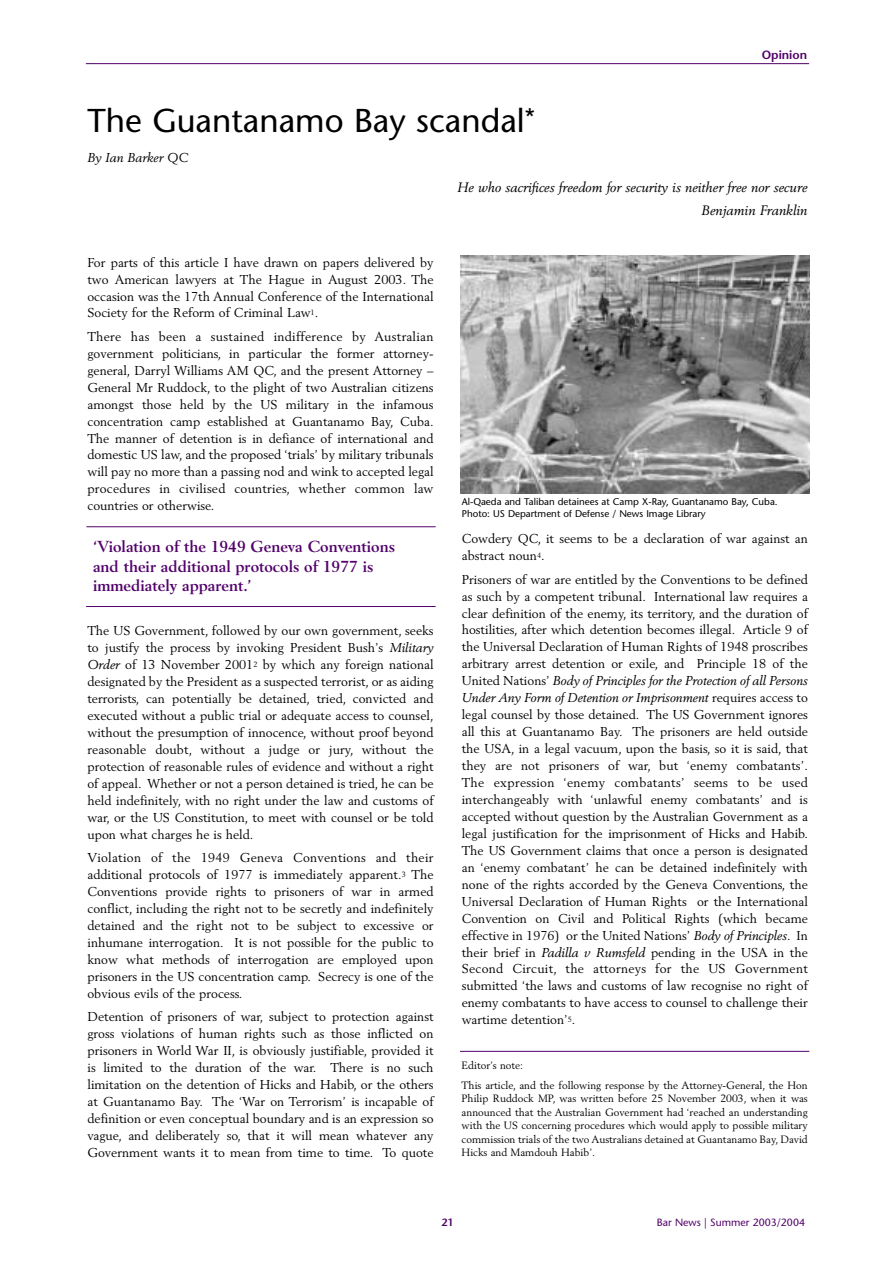
<style>
.page{position:relative;width:893px;height:1263px;background:#fff}
.page>*{position:absolute;margin:0;border:0;box-sizing:border-box;transform-origin:0 0}
.t1{font:33px "Stone Sans";color:#000}
.t2{font:700 15.75px/19.5px "Berling";color:#52026a}
.t3{font:italic 13.5px/23.4px "Berling";color:#000;text-align:right}
.t4{font:12.75px/17px "Berling";color:#000;text-align:justify}
.t5{font:italic 12.75px "Berling";color:#000}
.t6{font:600 12px "Stone Sans";color:#52026a}
.t7{font:10.5px/13.5px "Berling";color:#000}
.t8{font:10.5px "Stone Sans";color:#52026a}
.t9{font:600 10.5px "Stone Sans";color:#52026a}
.t10{font:9.75px/11.7px "Stone Sans";color:#000}
.s1{font-style:italic}
</style>
<div class="page">
<hr style="left:86px;top:63px;width:723px;height:1px;background:#52026a">
<hr style="left:86px;top:527px;width:349px;height:1px;background:#52026a">
<hr style="left:86px;top:606px;width:349px;height:1px;background:#52026a">
<img style="left:460px;top:255px;width:349px;height:239px">
<hr style="left:460px;top:1051px;width:349px;height:1px;background:#52026a">
<p class="t6" style="left:761px;top:51px;width:47px">Opinion</p>
<h1 class="t1" style="left:88px;top:108px;width:449px">The Guantanamo Bay scandal<sup>*</sup></h1>
<p class="t5" style="left:88px;top:152px;width:102px">By Ian Barker QC</p>
<p class="t3" style="left:457px;top:176px;width:351px">He who sacrifices freedom for security is neither free nor secure<br>Benjamin Franklin</p>
<p class="t4" style="left:87px;top:255px;width:347px">For parts of this article I have drawn on papers delivered by two American lawyers at The Hague in August 2003. The occasion was the 17th Annual Conference of the International Society for the Reform of Criminal Law<sup>1</sup>.</p>
<p class="t4" style="left:87px;top:329px;width:347px">There has been a sustained indifference by Australian government politicians, in particular the former attorney&shy;general, Darryl Williams AM QC, and the present Attorney – General Mr Ruddock, to the plight of two Australian citizens amongst those held by the US military in the infamous concentration camp established at Guantanamo Bay, Cuba.<br>The manner of detention is in defiance of international and domestic US law, and the proposed ‘trials’ by military tribunals will pay no more than a passing nod and wink to accepted legal procedures in civilised countries, whether common law countries or otherwise.</p>
<p class="t10" style="left:462px;top:497px;width:317px">Al-Qaeda and Taliban detainees at Camp X-Ray, Guantanamo Bay, Cuba.<br>Photo: US Department of Defense / News Image Library</p>
<p class="t2" style="left:93px;top:538px;width:304px">‘Violation of the 1949 Geneva Conventions and their additional protocols of 1977 is immediately apparent.’</p>
<p class="t4" style="left:87px;top:623px;width:347px">The US Government, followed by our own government, seeks to justify the process by invoking President Bush’s <span class="s1">Military Order</span> of 13 November 2001<sup>2</sup> by which any foreign national designated by the President as a suspected terrorist, or as aiding terrorists, can potentially be detained, tried, convicted and executed without a public trial or adequate access to counsel, without the presumption of innocence, without proof beyond reasonable doubt, without a judge or jury, without the protection of reasonable rules of evidence and without a right of appeal. Whether or not a person detained is tried, he can be held indefinitely, with no right under the law and customs of war, or the US Constitution, to meet with counsel or be told upon what charges he is held.</p>
<p class="t4" style="left:87px;top:850px;width:347px">Violation of the 1949 Geneva Conventions and their additional protocols of 1977 is immediately apparent.<sup>3</sup> The Conventions provide rights to prisoners of war in armed conflict, including the right not to be secretly and indefinitely detained and the right not to be subject to excessive or inhumane interrogation. It is not possible for the public to know what methods of interrogation are employed upon prisoners in the US concentration camp. Secrecy is one of the obvious evils of the process.</p>
<p class="t4" style="left:87px;top:1009px;width:347px">Detention of prisoners of war, subject to protection against gross violations of human rights such as those inflicted on prisoners in World War II, is obviously justifiable, provided it is limited to the duration of the war. There is no such limitation on the detention of Hicks and Habib, or the others at Guantanamo Bay. The ‘War on Terrorism’ is incapable of definition or even conceptual boundary and is an expression so vague, and deliberately so, that it will mean whatever any Government wants it to mean from time to time. To quote</p>
<p class="t4" style="left:462px;top:531px;width:347px">Cowdery QC, it seems to be a declaration of war against an abstract noun<sup>4</sup>.</p>
<p class="t4" style="left:462px;top:571px;width:347px">Prisoners of war are entitled by the Conventions to be defined as such by a competent tribunal. International law requires a clear definition of the enemy, its territory, and the duration of hostilities, after which detention becomes illegal. Article 9 of the Universal Declaration of Human Rights of 1948 proscribes arbitrary arrest detention or exile, and Principle 18 of the United Nations’ <span class="s1">Body of Principles for the Protection of all Persons Under Any Form of Detention or Imprisonment</span> requires access to legal counsel by those detained. The US Government ignores all this at Guantanamo Bay. The prisoners are held outside the USA, in a legal vacuum, upon the basis, so it is said, that they are not prisoners of war, but ‘enemy combatants’.<br>The expression ‘enemy combatants’ seems to be used interchangeably with ‘unlawful enemy combatants’ and is accepted without question by the Australian Government as a legal justification for the imprisonment of Hicks and Habib.<br>The US Government claims that once a person is designated an ‘enemy combatant’ he can be detained indefinitely with none of the rights accorded by the Geneva Conventions, the Universal Declaration of Human Rights or the International Convention on Civil and Political Rights (which became effective in 1976) or the United Nations’ <span class="s1">Body of Principles</span>. In their brief in <span class="s1">Padilla v Rumsfeld</span> pending in the USA in the Second Circuit, the attorneys for the US Government submitted ‘the laws and customs of law recognise no right of enemy combatants to have access to counsel to challenge their wartime detention’<sup>5</sup>.</p>
<p class="t7" style="left:461px;top:1056px;width:347px;line-height:20px">Editor’s note:<br>This article, and the following response by the Attorney-General, the Hon</p>
<p class="t7" style="left:461px;top:1093px;width:347px;text-align:justify">Philip Ruddock MP, was written before 25 November 2003, when it was announced that the Australian Government had ‘reached an understanding with the US concerning procedures which would apply to possible military commission trials of the two Australians detained at Guantanamo Bay, David Hicks and Mamdouh Habib’.</p>
<p class="t9" style="left:441px;top:1218px;width:14px">21</p>
<p class="t8" style="left:656px;top:1218px;width:150px">Bar News | Summer 2003/2004</p>
</div>
